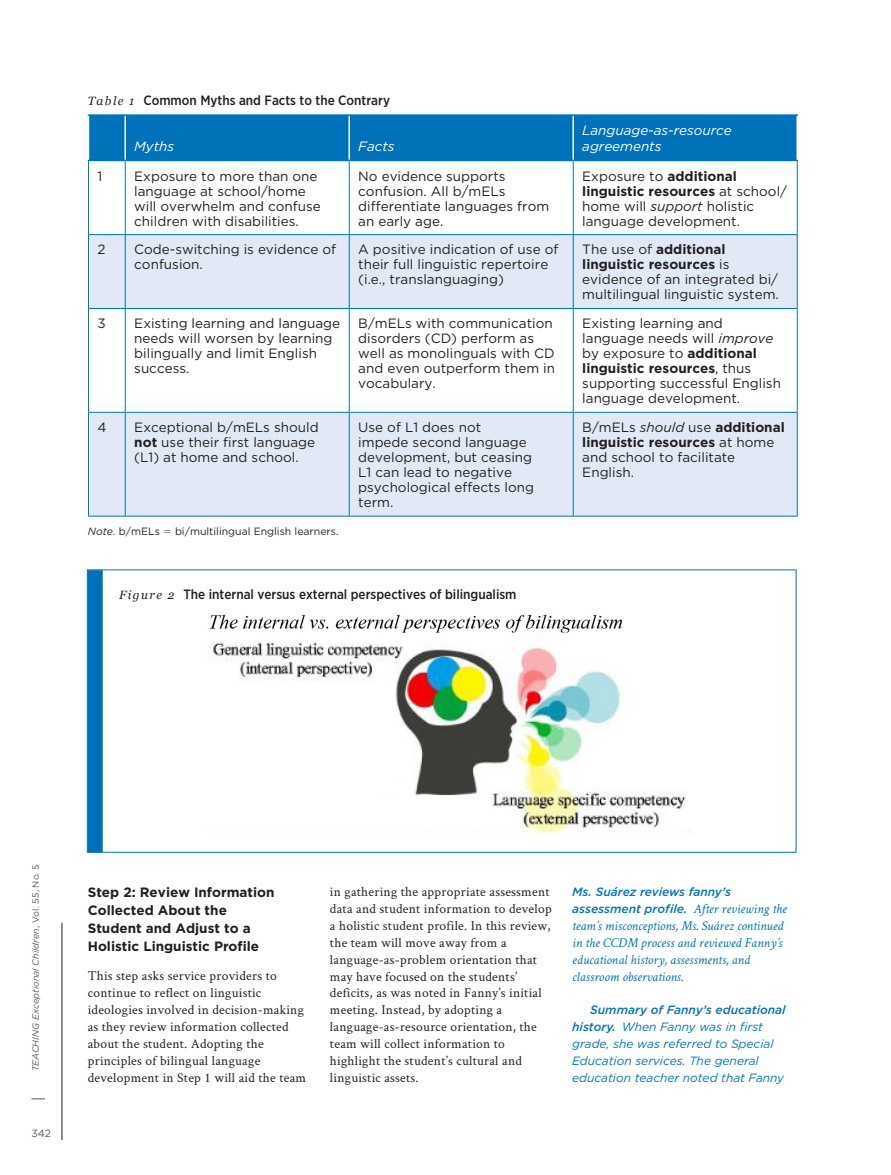
<style>
.page{position:relative;width:891px;height:1175px;background:#fff}
.page>*{position:absolute;margin:0;border:0;box-sizing:border-box;transform-origin:0 0}
.t1{font:13.5px/15px "Gotham";color:#231f20}
.t2{font:13.5px/17px "Crimson Text";letter-spacing:.02em;color:#231f20}
.t3{font:italic 13.5px/16.8px "Crimson Text";color:#0072bc}
.t4{font:500 13.5px "Gotham Narrow";color:#231f20}
.t5{font:700 13.5px/18px "Gotham";color:#231f20}
.t6{font:italic 13.5px/16.5px "Gotham";color:#fff}
.t7{font:italic 12px/16.8px "Gotham";color:#0072bc}
.t8{font:italic 500 12px/16.8px "Gotham";color:#0072bc}
.t9{font:10.5px "Gotham";color:#231f20}
.t10{font:10.5px "Gotham";color:#57585a}
.t11{font:italic 9px "Gotham";color:#57585a}
.s1{font-family:"Georgia";font-weight:400;font-style:italic;font-size:12px}
.s2{font-weight:700}
.s3{font-style:italic}
.s4{font-style:normal}
.s5{font-family:"Crimson Text";font-weight:400;font-size:13.5px}
.s6{font-weight:500}
</style>
<div class="page">
<svg style="left:32px;top:1098px;width:13px;height:1px"></svg>
<hr style="left:62px;top:922px;width:1px;height:218px;background:#231f20">
<div style="left:89px;top:116px;width:707px;height:44px;background:#0072bc"></div>
<svg style="left:89px;top:161px;width:708px;height:73px"></svg>
<svg style="left:89px;top:235px;width:708px;height:281px;fill:#e1e9f6"></svg>
<hr style="left:88px;top:114px;width:37px;height:2px;background:#0072bc">
<hr style="left:88px;top:160px;width:37px;height:1px;background:#0072bc">
<hr style="left:125px;top:114px;width:224px;height:2px;background:#0072bc">
<hr style="left:125px;top:160px;width:224px;height:1px;background:#0072bc">
<hr style="left:124px;top:116px;width:2px;height:44px;background:#fff">
<hr style="left:349px;top:114px;width:224px;height:2px;background:#0072bc">
<hr style="left:349px;top:160px;width:224px;height:1px;background:#0072bc">
<hr style="left:348px;top:116px;width:2px;height:44px;background:#fff">
<hr style="left:573px;top:114px;width:225px;height:2px;background:#0072bc">
<hr style="left:573px;top:160px;width:225px;height:1px;background:#0072bc">
<hr style="left:573px;top:116px;width:1px;height:44px;background:#fff">
<hr style="left:88px;top:161px;width:1px;height:73px;background:#0072bc">
<hr style="left:125px;top:161px;width:1px;height:73px;background:#0072bc">
<hr style="left:349px;top:161px;width:1px;height:73px;background:#0072bc">
<hr style="left:573px;top:161px;width:1px;height:73px;background:#0072bc">
<hr style="left:797px;top:161px;width:1px;height:73px;background:#0072bc">
<hr style="left:88px;top:234px;width:37px;height:1px;background:#0072bc">
<hr style="left:88px;top:235px;width:1px;height:73px;background:#0072bc">
<hr style="left:125px;top:234px;width:224px;height:1px;background:#0072bc">
<hr style="left:125px;top:235px;width:1px;height:73px;background:#0072bc">
<hr style="left:349px;top:234px;width:224px;height:1px;background:#0072bc">
<hr style="left:349px;top:235px;width:1px;height:73px;background:#0072bc">
<hr style="left:573px;top:234px;width:225px;height:1px;background:#0072bc">
<hr style="left:573px;top:235px;width:1px;height:73px;background:#0072bc">
<hr style="left:797px;top:235px;width:1px;height:73px;background:#0072bc">
<hr style="left:88px;top:308px;width:37px;height:1px;background:#0072bc">
<hr style="left:88px;top:309px;width:1px;height:103px;background:#0072bc">
<hr style="left:125px;top:308px;width:224px;height:1px;background:#0072bc">
<hr style="left:125px;top:309px;width:1px;height:103px;background:#0072bc">
<hr style="left:349px;top:308px;width:224px;height:1px;background:#0072bc">
<hr style="left:349px;top:309px;width:1px;height:103px;background:#0072bc">
<hr style="left:573px;top:308px;width:225px;height:1px;background:#0072bc">
<hr style="left:573px;top:309px;width:1px;height:103px;background:#0072bc">
<hr style="left:797px;top:309px;width:1px;height:103px;background:#0072bc">
<hr style="left:88px;top:412px;width:37px;height:1px;background:#0072bc">
<hr style="left:88px;top:412px;width:1px;height:104px;background:#0072bc">
<hr style="left:88px;top:516px;width:37px;height:1px;background:#0072bc">
<hr style="left:125px;top:412px;width:224px;height:1px;background:#0072bc">
<hr style="left:125px;top:412px;width:1px;height:104px;background:#0072bc">
<hr style="left:125px;top:516px;width:224px;height:1px;background:#0072bc">
<hr style="left:349px;top:412px;width:224px;height:1px;background:#0072bc">
<hr style="left:349px;top:412px;width:1px;height:104px;background:#0072bc">
<hr style="left:349px;top:516px;width:224px;height:1px;background:#0072bc">
<hr style="left:573px;top:412px;width:225px;height:1px;background:#0072bc">
<hr style="left:573px;top:412px;width:1px;height:104px;background:#0072bc">
<hr style="left:797px;top:412px;width:1px;height:104px;background:#0072bc">
<hr style="left:573px;top:516px;width:225px;height:1px;background:#0072bc">
<img style="left:209px;top:614px;width:482px;height:220px">
<div style="left:88px;top:570px;width:15px;height:282px;background:#0072bc;border:2px solid #0072bc"></div>
<p class="t4" style="left:88px;top:92px;width:304px"><span class="s1">Table 1</span> Common Myths and Facts to the Contrary</p>
<p class="t6" style="left:134px;top:138px;width:41px">Myths</p>
<p class="t6" style="left:358px;top:138px;width:38px">Facts</p>
<p class="t6" style="left:582px;top:122px;width:151px">Language-as-resource agreements</p>
<p class="t1" style="left:98px;top:168px;width:6px">1</p>
<p class="t1" style="left:134px;top:168px;width:188px">Exposure to more than one language at school/home will overwhelm and confuse children with disabilities.</p>
<p class="t1" style="left:358px;top:168px;width:192px">No evidence supports confusion. All b/mELs differentiate languages from an early age.</p>
<p class="t1" style="left:582px;top:168px;width:206px">Exposure to <span class="s2">additional linguistic resources</span> at school/ home will <span class="s3">support</span> holistic language development.</p>
<p class="t1" style="left:98px;top:242px;width:10px">2</p>
<p class="t1" style="left:134px;top:242px;width:203px">Code-switching is evidence of confusion.</p>
<p class="t1" style="left:358px;top:242px;width:202px">A positive indication of use of their full linguistic repertoire (i.e., translanguaging)</p>
<p class="t1" style="left:582px;top:242px;width:198px">The use of <span class="s2">additional linguistic resources</span> is evidence of an integrated bi/ multilingual linguistic system.</p>
<p class="t1" style="left:98px;top:316px;width:10px">3</p>
<p class="t1" style="left:134px;top:316px;width:207px">Existing learning and language needs will worsen by learning bilingually and limit English success.</p>
<p class="t1" style="left:358px;top:316px;width:198px">B/mELs with communication disorders (CD) perform as well as monolinguals with CD and even outperform them in vocabulary.</p>
<p class="t1" style="left:582px;top:316px;width:200px">Existing learning and language needs will <span class="s3">improve </span>by exposure to <span class="s2">additional linguistic resources</span>, thus supporting successful English language development.</p>
<p class="t1" style="left:98px;top:419px;width:11px">4</p>
<p class="t1" style="left:134px;top:419px;width:186px">Exceptional b/mELs should <span class="s2">not</span> use their first language (L1) at home and school.</p>
<p class="t1" style="left:358px;top:419px;width:177px">Use of L1 does not impede second language development, but ceasing<br>L1 can lead to negative psychological effects long term.</p>
<p class="t1" style="left:582px;top:419px;width:204px">B/mELs <span class="s3">should</span> use <span class="s2">additional linguistic resources</span> at home and school to facilitate<br>English.</p>
<p class="t9" style="left:88px;top:524px;width:74px"><span class="s3">Note.</span> b/mELs</p>
<p class="t9" style="left:175px;top:524px;width:165px">bi/multilingual English learners.</p>
<p class="t4" style="left:119px;top:586px;width:399px"><span class="s1">Figure 2</span> The internal versus external perspectives of bilingualism</p>
<p class="t11" style="left:30px;top:1071px;width:209px;rotate:-90deg">TEACHING Exceptional Children<span class="s4">, Vol. 55, No. 5</span></p>
<p class="t10" style="left:32px;top:1126px;width:21px">342</p>
<p class="t5" style="left:88px;top:883px;width:188px">Step 2: Review Information<br>Collected About the<br>Student and Adjust to a<br>Holistic Linguistic Profile</p>
<p class="t2" style="left:88px;top:967px;width:220px">This step asks service providers to continue to reflect on linguistic ideologies involved in decision-making as they review information collected about the student. Adopting the principles of bilingual language development in Step 1 will aid the team</p>
<p class="t2" style="left:330px;top:882px;width:223px">in gathering the appropriate assessment data and student information to develop a holistic student profile. In this review, the team will move away from a language-as-problem orientation that may have focused on the students’ deficits, as was noted in Fanny’s initial meeting. Instead, by adopting a language-as-resource orientation, the team will collect information to highlight the student’s cultural and linguistic assets.</p>
<p class="t8" style="left:572px;top:883px;width:216px">Ms. Suárez reviews fanny’s assessment profile. <span class="s5">After reviewing the</span></p>
<p class="t3" style="left:572px;top:917px;width:213px">team’s misconceptions, Ms. Suárez continued in the CCDM process and reviewed Fanny’s educational history, assessments, and classroom observations.</p>
<p class="t7" style="left:572px;top:1001px;width:215px;text-indent:18px"><span class="s6">Summary of Fanny’s educational history.</span> When Fanny was in first grade, she was referred to Special Education services. The general education teacher noted that Fanny</p>
</div>
